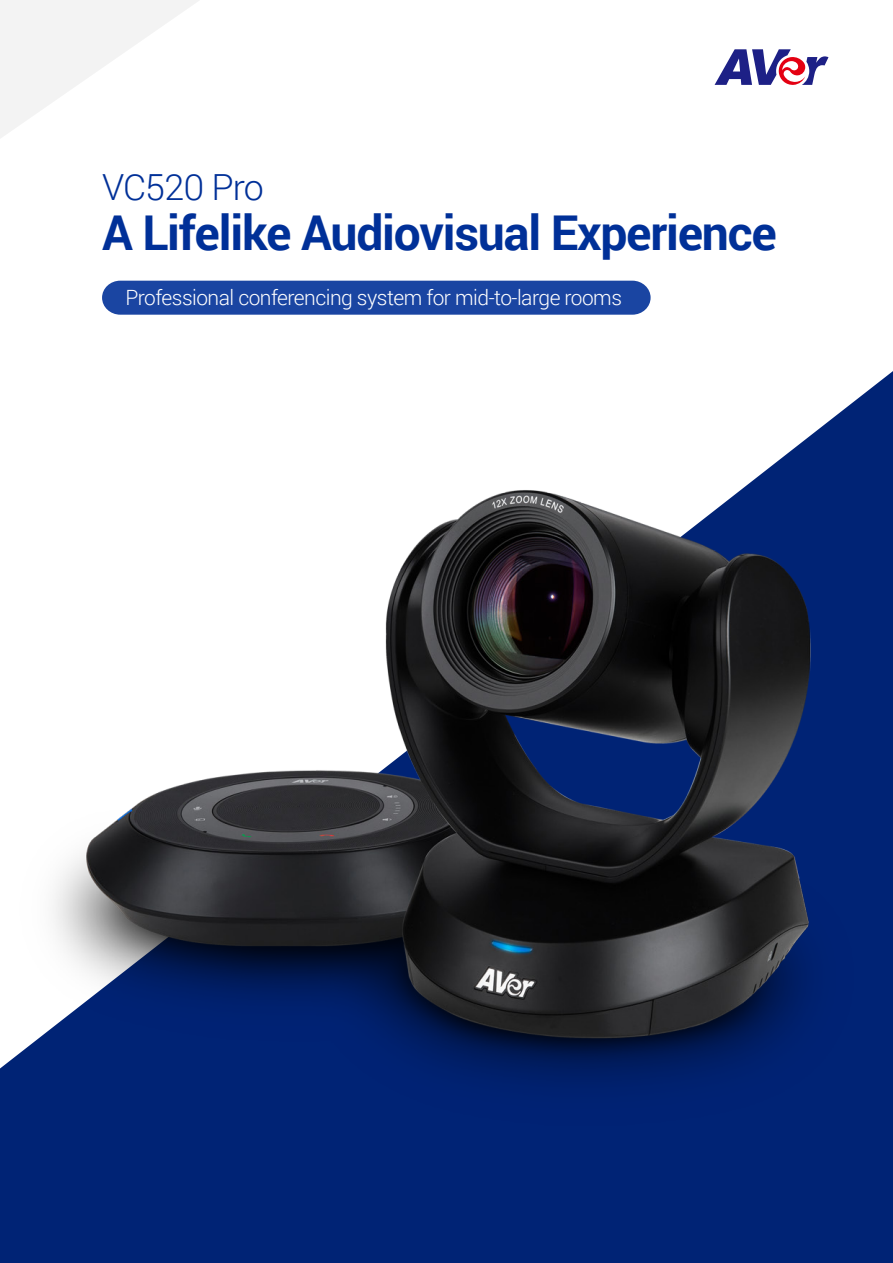
<style>
.page{position:relative;width:893px;height:1263px;background:#fff}
.page>*{position:absolute;margin:0;border:0;box-sizing:border-box;transform-origin:0 0}
.t1{font:700 48px "Roboto";letter-spacing:-.025em;color:#003098}
.t2{font:300 36px "Roboto";letter-spacing:-.025em;color:#003098}
.t3{font:300 21px "Roboto";letter-spacing:-.025em;color:#fff}
</style>
<div class="page">
<div style="left:0;top:1164px;width:893px;height:99px;background:#002375"></div>
<svg style="left:0;top:0;width:199px;height:138px"></svg>
<div style="left:102px;top:281px;width:549px;height:34px;background:#1a45a2"></div>
<svg style="left:715px;top:49px;width:113px;height:36px"></svg>
<img style="left:0;top:371px;width:893px;height:793px">
<h2 class="t2" style="left:102px;top:162px;width:163px">VC520 Pro</h2>
<h1 class="t1" style="left:102px;top:199px;width:676px">A Lifelike Audiovisual Experience</h1>
<p class="t3" style="left:125px;top:283px;width:498px">Professional conferencing system for mid-to-large rooms</p>
</div>
